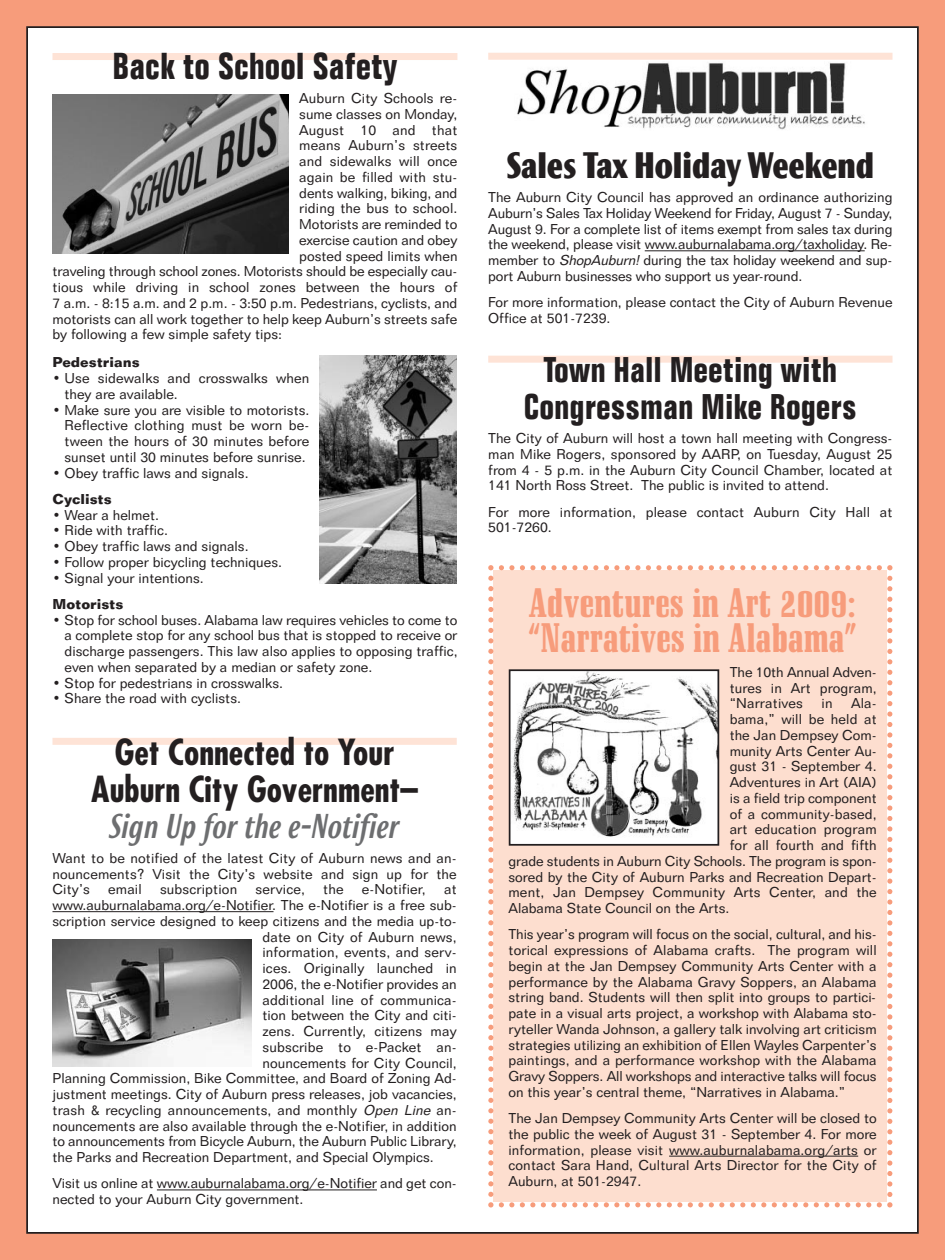
<style>
.page{position:relative;width:945px;height:1260px;background:#f79c7b}
.page>*{position:absolute;margin:0;border:0;box-sizing:border-box;transform-origin:0 0}
.t1{font:900 condensed 40.25px/35px "Schadow BT";color:#f79c7b}
.t2{font:700 condensed 36.75px "Folio BT";color:#231f20}
.t3{font:700 condensed 35px/36.8px "Folio BT";color:#231f20;text-align:center}
.t4{font:700 condensed 35px/36.8px "Futura";color:#231f20;text-align:center}
.t5{font:900 35px "Roxy";color:#231f20}
.t6{font:italic 500 33.25px "Roxy";color:#6d6e70}
.t7{font:14px/15.8px "Folio BT";color:#231f20;text-align:justify}
.t8{font:700 14px "Folio BT";color:#231f20}
.s1{font-style:italic}
</style>
<div class="page">
<div style="left:27px;top:27px;width:891px;height:1206px;background:#fff"></div>
<div style="left:52px;top:53px;width:405px;height:7px;background:#fee3d6"></div>
<img style="left:52px;top:95px;width:237px;height:159px">
<div style="left:488px;top:53px;width:404px;height:7px;background:#fee3d6"></div>
<div style="left:488px;top:356px;width:404px;height:7px;background:#fee3d6"></div>
<hr style="left:645px;top:250px;width:220px;height:1px;background:#231f20">
<img style="left:517px;top:62px;width:348px;height:68px">
<div style="left:488px;top:565px;width:404px;height:643px;background:#fddecf"></div>
<hr style="left:669px;top:1156px;width:189px;height:1px;background:#231f20">
<img style="left:512px;top:672px;width:204px;height:169px">
<div style="left:509px;top:669px;width:210px;height:177px;border:2px solid #231f20"></div>
<img style="left:320px;top:356px;width:137px;height:228px">
<div style="left:52px;top:738px;width:405px;height:7px;background:#fee3d6"></div>
<hr style="left:52px;top:911px;width:222px;height:1px;background:#231f20">
<hr style="left:157px;top:1190px;width:220px;height:1px;background:#231f20">
<img style="left:52px;top:940px;width:200px;height:126px">
<h2 class="t2" style="left:113px;top:53px;width:286px">Back to School Safety</h2>
<p class="t7" style="left:299px;top:92px;width:160px">Auburn City Schools re-</p>
<p class="t7" style="left:299px;top:108px;width:160px">sume classes on Monday,</p>
<p class="t7" style="left:299px;top:123px;width:160px">August 10 and that</p>
<p class="t7" style="left:299px;top:139px;width:160px">means Auburn’s streets</p>
<p class="t7" style="left:299px;top:155px;width:160px">and sidewalks will once</p>
<p class="t7" style="left:299px;top:171px;width:160px">again be filled with stu-</p>
<p class="t7" style="left:299px;top:186px;width:160px">dents walking, biking, and</p>
<p class="t7" style="left:299px;top:202px;width:160px">riding the bus to school.</p>
<p class="t7" style="left:299px;top:218px;width:160px">Motorists are reminded to</p>
<p class="t7" style="left:299px;top:234px;width:160px">exercise caution and obey</p>
<p class="t7" style="left:299px;top:249px;width:160px">posted speed limits when</p>
<p class="t7" style="left:52px;top:265px;width:406px">traveling through school zones. Motorists should be especially cau-</p>
<p class="t7" style="left:52px;top:281px;width:406px">tious while driving in school zones between the hours of</p>
<p class="t7" style="left:52px;top:297px;width:406px">7 a.m. - 8:15 a.m. and 2 p.m. - 3:50 p.m. Pedestrians, cyclists, and</p>
<p class="t7" style="left:52px;top:312px;width:406px">motorists can all work together to help keep Auburn’s streets safe</p>
<p class="t7" style="left:52px;top:328px;width:231px">by following a few simple safety tips:</p>
<p class="t8" style="left:52px;top:357px;width:89px">Pedestrians</p>
<p class="t7" style="left:65px;top:372px;width:246px;text-indent:-12px">• Use sidewalks and crosswalks when they are available.</p>
<p class="t7" style="left:65px;top:403px;width:246px;text-indent:-12px">• Make sure you are visible to motorists.<br>Reflective clothing must be worn be&shy;tween the hours of 30 minutes before sunset until 30 minutes before sunrise.</p>
<p class="t7" style="left:52px;top:466px;width:198px">• Obey traffic laws and signals.</p>
<p class="t8" style="left:52px;top:494px;width:61px">Cyclists</p>
<p class="t7" style="left:52px;top:508px;width:108px">• Wear a helmet.</p>
<p class="t7" style="left:52px;top:524px;width:117px">• Ride with traffic.</p>
<p class="t7" style="left:52px;top:540px;width:198px">• Obey traffic laws and signals.</p>
<p class="t7" style="left:52px;top:556px;width:231px">• Follow proper bicycling techniques.</p>
<p class="t7" style="left:52px;top:571px;width:153px">• Signal your intentions.</p>
<p class="t8" style="left:52px;top:599px;width:72px">Motorists</p>
<p class="t7" style="left:65px;top:613px;width:395px;text-indent:-12px">• Stop for school buses. Alabama law requires vehicles to come to a complete stop for any school bus that is stopped to receive or discharge passengers. This law also applies to opposing traffic, even when separated by a median or safety zone.</p>
<p class="t7" style="left:52px;top:676px;width:232px">• Stop for pedestrians in crosswalks.</p>
<p class="t7" style="left:52px;top:692px;width:190px">• Share the road with cyclists.</p>
<h3 class="t4" style="left:91px;top:737px;width:328px">Get Connected to Your<br>Auburn City Government–</h3>
<h3 class="t6" style="left:110px;top:814px;width:291px">Sign Up for the e-Notifier</h3>
<p class="t7" style="left:52px;top:852px;width:406px">Want to be notified of the latest City of Auburn news and an&shy;nouncements? Visit the City’s website and sign up for the City’s</p>
<p class="t7" style="left:108px;top:883px;width:35px">email</p>
<p class="t7" style="left:160px;top:883px;width:79px">subscription</p>
<p class="t7" style="left:255px;top:883px;width:51px">service,</p>
<p class="t7" style="left:323px;top:883px;width:22px">the</p>
<p class="t7" style="left:362px;top:883px;width:65px">e-Notifier,</p>
<p class="t7" style="left:444px;top:883px;width:14px">at</p>
<p class="t7" style="left:52px;top:899px;width:406px">www.auburnalabama.org/e-Notifier. The e-Notifier is a free sub-</p>
<p class="t7" style="left:53px;top:915px;width:406px">scription service designed to keep citizens and the media up-to-</p>
<p class="t7" style="left:263px;top:930px;width:196px">date on City of Auburn news,</p>
<p class="t7" style="left:263px;top:946px;width:196px">information, events, and serv-</p>
<p class="t7" style="left:263px;top:962px;width:196px">ices. Originally launched in</p>
<p class="t7" style="left:263px;top:978px;width:196px">2006, the e-Notifier provides an</p>
<p class="t7" style="left:263px;top:993px;width:196px">additional line of communica-</p>
<p class="t7" style="left:263px;top:1009px;width:196px">tion between the City and citi-</p>
<p class="t7" style="left:263px;top:1025px;width:196px">zens. Currently, citizens may</p>
<p class="t7" style="left:263px;top:1041px;width:196px">subscribe to e-Packet an-</p>
<p class="t7" style="left:263px;top:1056px;width:196px">nouncements for City Council,</p>
<p class="t7" style="left:53px;top:1072px;width:406px">Planning Commission, Bike Committee, and Board of Zoning Ad-</p>
<p class="t7" style="left:53px;top:1088px;width:406px">justment meetings. City of Auburn press releases, job vacancies,</p>
<p class="t7" style="left:53px;top:1104px;width:406px">trash &amp; recycling announcements, and monthly <span class="s1">Open Line</span> an-</p>
<p class="t7" style="left:52px;top:1119px;width:406px">nouncements are also available through the e-Notifier, in addition</p>
<p class="t7" style="left:52px;top:1135px;width:406px">to announcements from Bicycle Auburn, the Auburn Public Library,</p>
<p class="t7" style="left:52px;top:1151px;width:383px">the Parks and Recreation Department, and Special Olympics.</p>
<p class="t7" style="left:52px;top:1177px;width:406px">Visit us online at www.auburnalabama.org/e-Notifier and get con&shy;nected to your Auburn City government.</p>
<h3 class="t5" style="left:507px;top:152px;width:369px">Sales Tax Holiday Weekend</h3>
<p class="t7" style="left:488px;top:191px;width:406px">The Auburn City Council has approved an ordinance authorizing Auburn’s Sales Tax Holiday Weekend for Friday, August 7 - Sunday, August 9. For a complete list of items exempt from sales tax during the weekend, please visit www.auburnalabama.org/taxholiday. Re&shy;member to <span class="s1">ShopAuburn!</span> during the tax holiday weekend and sup&shy;port Auburn businesses who support us year-round.</p>
<p class="t7" style="left:488px;top:296px;width:406px">For more information, please contact the City of Auburn Revenue<br>Office at 501-7239.</p>
<h3 class="t3" style="left:524px;top:355px;width:334px">Town Hall Meeting with<br>Congressman Mike Rogers</h3>
<p class="t7" style="left:488px;top:432px;width:406px">The City of Auburn will host a town hall meeting with Congress&shy;man Mike Rogers, sponsored by AARP, on Tuesday, August 25 from 4 - 5 p.m. in the Auburn City Council Chamber, located at 141 North Ross Street. The public is invited to attend.</p>
<p class="t7" style="left:488px;top:505px;width:406px">For more information, please contact Auburn City Hall at<br>501-7260.</p>
<h1 class="t1" style="left:529px;top:590px;width:329px">Adventures in Art 2009: “Narratives in Alabama”</h1>
<p class="t7" style="left:730px;top:666px;width:149px">The 10th Annual Adven&shy;tures in Art program, “Narratives</p>
<p class="t7" style="left:822px;top:697px;width:13px">in</p>
<p class="t7" style="left:851px;top:697px;width:27px">Ala-</p>
<p class="t7" style="left:730px;top:713px;width:149px">bama,” will be held at</p>
<p class="t7" style="left:730px;top:729px;width:149px">the Jan Dempsey Com-</p>
<p class="t7" style="left:730px;top:744px;width:149px">munity Arts Center Au-</p>
<p class="t7" style="left:730px;top:760px;width:148px">gust 31 - September 4.</p>
<p class="t7" style="left:730px;top:776px;width:149px">Adventures in Art (AIA)</p>
<p class="t7" style="left:730px;top:792px;width:148px">is a field trip component</p>
<p class="t7" style="left:730px;top:807px;width:149px">of a community-based,</p>
<p class="t7" style="left:730px;top:823px;width:149px">art education program</p>
<p class="t7" style="left:730px;top:839px;width:148px">for all fourth and fifth</p>
<p class="t7" style="left:509px;top:855px;width:370px">grade students in Auburn City Schools. The program is spon-</p>
<p class="t7" style="left:509px;top:870px;width:370px">sored by the City of Auburn Parks and Recreation Depart-</p>
<p class="t7" style="left:509px;top:886px;width:370px">ment, Jan Dempsey Community Arts Center, and the</p>
<p class="t7" style="left:509px;top:902px;width:223px">Alabama State Council on the Arts.</p>
<p class="t7" style="left:509px;top:928px;width:370px">This year’s program will focus on the social, cultural, and his&shy;torical expressions of Alabama crafts. The program will begin at the Jan Dempsey Community Arts Center with a performance by the Alabama Gravy Soppers, an Alabama string band. Students will then split into groups to partici&shy;pate in a visual arts project, a workshop with Alabama sto&shy;ryteller Wanda Johnson, a gallery talk involving art criticism strategies utilizing an exhibition of Ellen Wayles Carpenter’s paintings, and a performance workshop with the Alabama Gravy Soppers. All workshops and interactive talks will focus on this year’s central theme, “Narratives in Alabama.”</p>
<p class="t7" style="left:509px;top:1112px;width:370px">The Jan Dempsey Community Arts Center will be closed to the public the week of August 31 - September 4. For more information, please visit www.auburnalabama.org/arts or contact Sara Hand, Cultural Arts Director for the City of Auburn, at 501-2947.</p>
</div>
